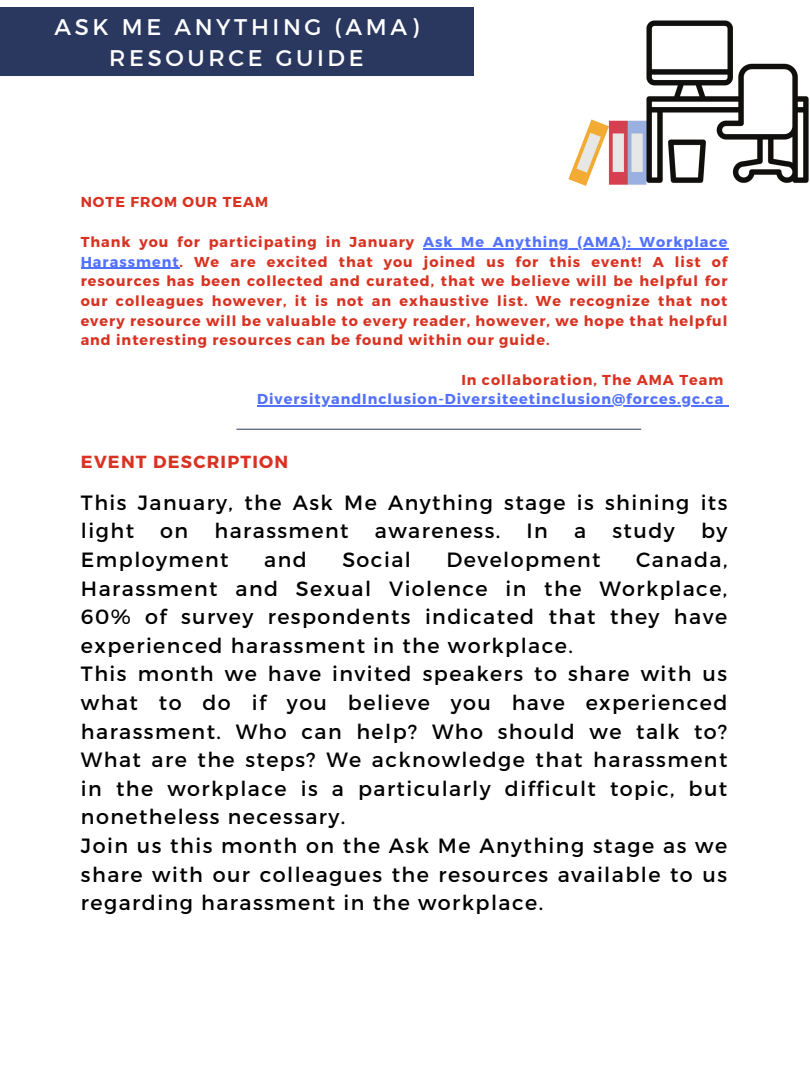
<style>
.page{position:relative;width:810px;height:1080px;background:#fff}
.page>*{position:absolute;margin:0;border:0;box-sizing:border-box;transform-origin:0 0}
.t1{font:22.62px/31.4px "Montserrat";letter-spacing:.16em;color:#fff;text-align:center}
.t2{font:20.62px/28.6px "Montserrat";letter-spacing:.07em;color:#000}
.t3{font:700 17.5px "Montserrat";letter-spacing:.07em;color:#d83322}
.t4{font:700 14.38px/19.7px "Montserrat";letter-spacing:.07em;color:#d83322;text-align:justify}
.t5{font:700 14.38px "Montserrat";letter-spacing:.07em;color:#5271ff}
.s1{color:#5271ff}
</style>
<div class="page">
<img style="left:0;top:7px;width:809px;height:178px">
<div style="left:0;top:8px;width:474px;height:67px;background:#2a3860"></div>
<hr style="left:237px;top:429px;width:404px;height:1px;background:#2a3860">
<hr style="left:423px;top:248px;width:305px;height:1px;background:#5271ff">
<hr style="left:81px;top:267px;width:99px;height:2px;background:#5271ff">
<hr style="left:257px;top:405px;width:467px;height:2px;background:#5271ff">
<p class="t1" style="left:54px;top:10px;width:365px">ASK ME ANYTHING (AMA)<br>RESOURCE GUIDE</p>
<p class="t4" style="left:81px;top:192px;width:189px">NOTE FROM OUR TEAM</p>
<p class="t4" style="left:81px;top:231px;width:648px">Thank you for participating in January <span class="s1">Ask Me Anything (AMA): Workplace Harassment</span>. We are excited that you joined us for this event! A list of resources has been collected and curated, that we believe will be helpful for our colleagues however, it is not an exhaustive list. We recognize that not every resource will be valuable to every reader, however, we hope that helpful and interesting resources can be found within our guide.</p>
<p class="t4" style="left:461px;top:369px;width:263px">In collaboration, The AMA Team</p>
<p class="t5" style="left:257px;top:390px;width:468px">DiversityandInclusion-Diversiteetinclusion@forces.gc.ca</p>
<p class="t3" style="left:81px;top:451px;width:209px">EVENT DESCRIPTION</p>
<p class="t2" style="left:81px;top:487px;width:648px">This January, the Ask Me Anything stage is shining its light</p>
<p class="t2" style="left:160px;top:516px;width:30px">on</p>
<p class="t2" style="left:215px;top:516px;width:136px">harassment</p>
<p class="t2" style="left:375px;top:516px;width:127px">awareness.</p>
<p class="t2" style="left:527px;top:516px;width:23px">In</p>
<p class="t2" style="left:574px;top:516px;width:14px">a</p>
<p class="t2" style="left:612px;top:516px;width:64px">study</p>
<p class="t2" style="left:701px;top:516px;width:28px">by</p>
<p class="t2" style="left:81px;top:544px;width:149px">Employment</p>
<p class="t2" style="left:264px;top:544px;width:44px">and</p>
<p class="t2" style="left:342px;top:544px;width:70px">Social</p>
<p class="t2" style="left:446px;top:544px;width:156px">Development</p>
<p class="t2" style="left:81px;top:544px;width:648px;text-indent:555px">Canada, Harassment and Sexual Violence in the Workplace, 60% of survey respondents indicated that they have experienced harassment in the workplace.<br>This month we have invited speakers to share with us what to do if you believe you have experienced harassment. Who can help? Who should we talk to?<br>What are the steps? We acknowledge that harassment in the workplace is a particularly difficult topic, but nonetheless necessary.<br>Join us this month on the Ask Me Anything stage as we share with our colleagues the resources available to us regarding harassment in the workplace.</p>
</div>
